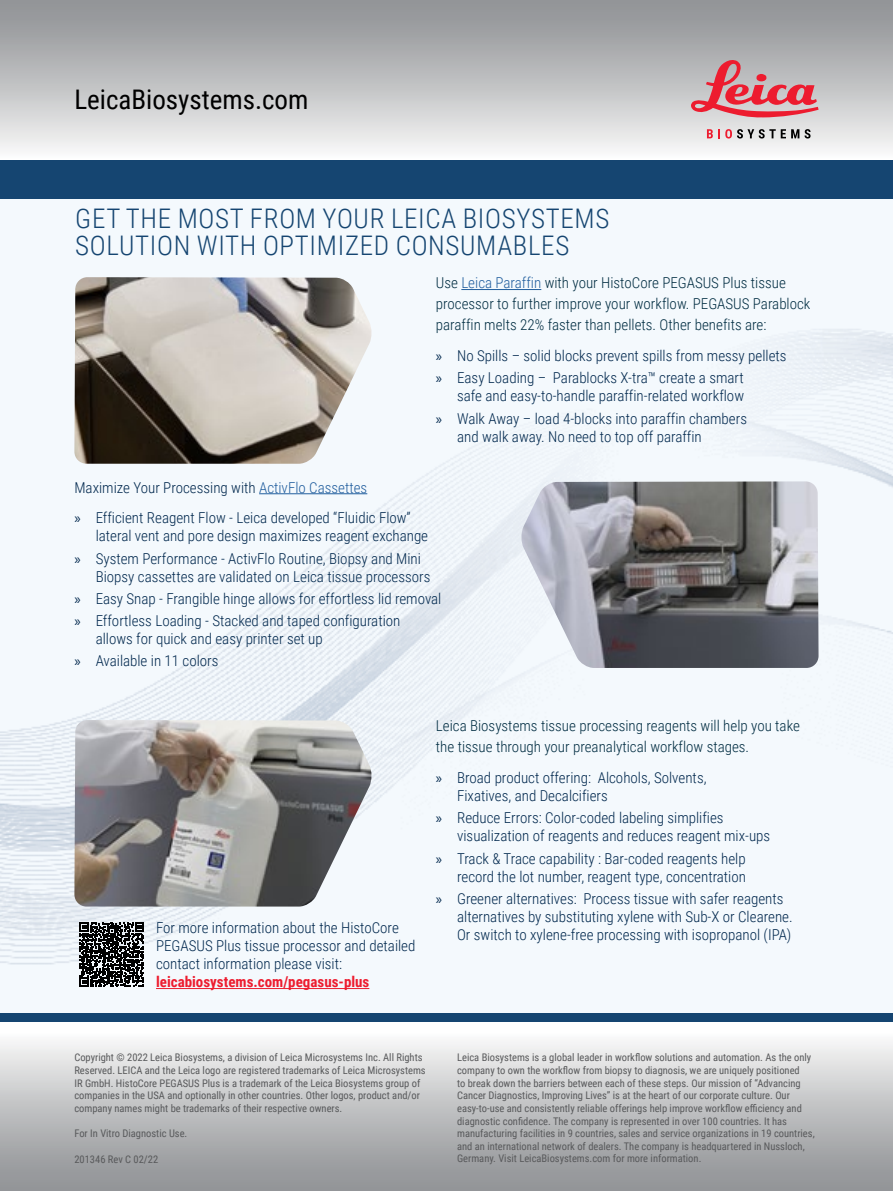
<style>
.page{position:relative;width:893px;height:1191px;background:#fff}
.page>*{position:absolute;margin:0;border:0;box-sizing:border-box;transform-origin:0 0}
.t1{font:300 27px/27px "Roboto Condensed";letter-spacing:.025em;color:#154571}
.t2{font:27px "Roboto Condensed";color:#000}
.t3{font:300 15px/18px "Roboto Condensed";color:#00274d}
.t4{font:300 15px/21px "Roboto Condensed";color:#002c41}
.t5{font:700 15px "Roboto Condensed";color:#ed1c2f}
.t6{font:10.5px/12.6px "Roboto Condensed";color:#58595b}
.s1{color:#215e9e}
.s2{font-family:"Myriad Pro";font-weight:400}
</style>
<div class="page">
<div style="left:0;top:1030px;width:893px;height:161px;background:linear-gradient(to bottom,#fafafa,#8a8c90)"></div>
<img style="left:0;top:198px;width:893px;height:815px">
<div style="left:0;top:0;width:893px;height:160px;background:linear-gradient(to bottom,#8a8c8f,#f7f7f7)"></div>
<div style="left:0;top:160px;width:893px;height:38px;background:#154571"></div>
<div style="left:0;top:1013px;width:893px;height:9px;background:#154571"></div>
<svg style="left:691px;top:60px;width:128px;height:58px"></svg>
<svg style="left:707px;top:129px;width:103px;height:9px"></svg>
<hr style="left:461px;top:289px;width:80px;height:1px;background:#215e9e">
<img style="left:74px;top:277px;width:298px;height:187px">
<img style="left:521px;top:481px;width:298px;height:187px">
<hr style="left:259px;top:493px;width:108px;height:1px;background:#215e9e">
<img style="left:74px;top:720px;width:298px;height:186px">
<hr style="left:156px;top:988px;width:213px;height:1px;background:#ed1c2f">
<svg style="left:80px;top:922px;width:64px;height:64px"></svg>
<h1 class="t2" style="left:74px;top:81px;width:236px">LeicaBiosystems.com</h1>
<h1 class="t1" style="left:75px;top:204px;width:535px">GET THE MOST FROM YOUR LEICA BIOSYSTEMS<br>SOLUTION WITH OPTIMIZED CONSUMABLES</h1>
<p class="t4" style="left:436px;top:272px;width:376px">Use <span class="s1">Leica Paraffin</span> with your HistoCore PEGASUS Plus tissue processor to further improve your workflow. PEGASUS Parablock paraffin melts 22% faster than pellets. Other benefits are:</p>
<p class="t3" style="left:436px;top:344px;width:352px;line-height:22.2px"><span class="s2">»</span> No Spills – solid blocks prevent spills from messy pellets <span class="s2">»</span> Easy Loading – Parablocks X-tra™ create a smart</p>
<p class="t3" style="left:436px;top:384px;width:313px;line-height:22.2px;text-align:right">safe and easy-to-handle paraffin-related workflow<br><span class="s2">»</span> Walk Away – load 4-blocks into paraffin chambers</p>
<p class="t3" style="left:457px;top:427px;width:246px">and walk away. No need to top off paraffin</p>
<p class="t3" style="left:74px;top:471px;width:338px;line-height:30.8px">Maximize Your Processing with <span class="s1">ActivFlo Cassettes<br></span><span class="s2">»</span> Efficient Reagent Flow - Leica developed “Fluidic Flow”</p>
<p class="t3" style="left:74px;top:524px;width:355px;line-height:22.2px;text-indent:21px">lateral vent and pore design maximizes reagent exchange <span class="s2">»</span> System Performance - ActivFlo Routine, Biopsy and Mini</p>
<p class="t3" style="left:74px;top:564px;width:369px;line-height:22.2px;text-indent:21px">Biopsy cassettes are validated on Leica tissue processors<br><span class="s2">»</span> Easy Snap - Frangible hinge allows for effortless lid removal <span class="s2">»</span> Effortless Loading - Stacked and taped configuration</p>
<p class="t3" style="left:74px;top:627px;width:250px;line-height:22.2px;text-indent:21px">allows for quick and easy printer set up <span class="s2">»</span> Available in 11 colors</p>
<p class="t3" style="left:156px;top:918px;width:261px">For more information about the HistoCore<br>PEGASUS Plus tissue processor and detailed contact information please visit:</p>
<p class="t5" style="left:156px;top:971px;width:215px">leicabiosystems.com/pegasus-plus</p>
<p class="t4" style="left:436px;top:715px;width:366px">Leica Biosystems tissue processing reagents will help you take the tissue through your preanalytical workflow stages.</p>
<p class="t3" style="left:457px;top:768px;width:251px;text-indent:-21px"><span class="s2">»</span> Broad product offering: Alcohols, Solvents,<br>Fixatives, and Decalcifiers</p>
<p class="t3" style="left:457px;top:808px;width:315px;text-indent:-21px"><span class="s2">»</span> Reduce Errors: Color-coded labeling simplifies visualization of reagents and reduces reagent mix-ups</p>
<p class="t3" style="left:436px;top:848px;width:312px;text-align:right"><span class="s2">»</span> Track &amp; Trace capability : Bar-coded reagents help record the lot number, reagent type, concentration</p>
<p class="t3" style="left:457px;top:889px;width:337px;text-indent:-21px"><span class="s2">»</span> Greener alternatives: Process tissue with safer reagents alternatives by substituting xylene with Sub-X or Clearene.<br>Or switch to xylene-free processing with isopropanol (IPA)</p>
<p class="t6" style="left:74px;top:1051px;width:353px">Copyright © 2022 Leica Biosystems, a division of Leica Microsystems Inc. All Rights Reserved. LEICA and the Leica logo are registered trademarks of Leica Microsystems IR GmbH. HistoCore PEGASUS Plus is a trademark of the Leica Biosystems group of companies in the USA and optionally in other countries. Other logos, product and/or company names might be trademarks of their respective owners.</p>
<p class="t6" style="left:74px;top:1126px;width:114px">For In Vitro Diagnostic Use.</p>
<p class="t6" style="left:74px;top:1152px;width:85px">201346 Rev C 02/22</p>
<p class="t6" style="left:457px;top:1051px;width:359px">Leica Biosystems is a global leader in workflow solutions and automation. As the only company to own the workflow from biopsy to diagnosis, we are uniquely positioned<br>to break down the barriers between each of these steps. Our mission of “Advancing Cancer Diagnostics, Improving Lives” is at the heart of our corporate culture. Our easy-to-use and consistently reliable offerings help improve workflow efficiency and diagnostic confidence. The company is represented in over 100 countries. It has manufacturing facilities in 9 countries, sales and service organizations in 19 countries, and an international network of dealers. The company is headquartered in Nussloch, Germany. Visit LeicaBiosystems.com for more information.</p>
</div>
